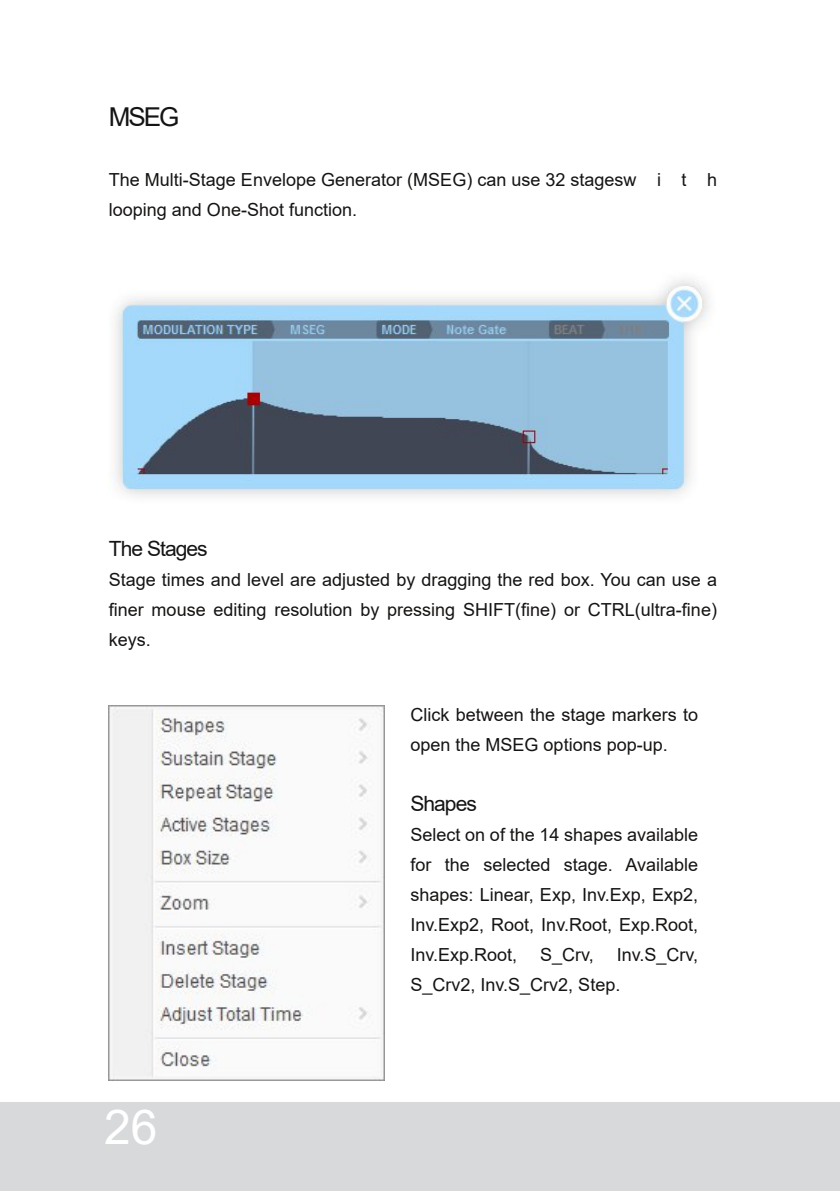
<style>
.page{position:relative;width:840px;height:1191px;background:#fff}
.page>*{position:absolute;margin:0;border:0;box-sizing:border-box;transform-origin:0 0}
.t1{font:48px "Arial";color:#fff}
.t2{font:26px "Arial";color:#161413}
.t3{font:21px "Arial";letter-spacing:-.045em;color:#161413}
.t4{font:18px/30px "Arial";color:#161413}
</style>
<div class="page">
<div style="left:0;top:1102px;width:839px;height:89px;background:#d8d9da"></div>
<img style="left:112px;top:280px;width:598px;height:217px">
<img style="left:108px;top:705px;width:276px;height:375px">
<h2 class="t2" style="left:109px;top:107px;width:72px">MSEG</h2>
<p class="t4" style="left:109px;top:166px;width:609px">The Multi-Stage Envelope Generator (MSEG) can use 32 stagesw i t h looping and One-Shot function.</p>
<p class="t3" style="left:109px;top:541px;width:100px">The Stages</p>
<p class="t4" style="left:109px;top:566px;width:609px;text-align:justify">Stage times and level are adjusted by dragging the red box. You can use a finer mouse editing resolution by pressing SHIFT(fine) or CTRL(ultra-fine) keys.</p>
<p class="t4" style="left:410px;top:701px;width:289px">Click between the stage markers to open the MSEG options pop-up.</p>
<h1 class="t1" style="left:104px;top:1108px;width:55px">26</h1>
<p class="t3" style="left:410px;top:795px;width:68px">Shapes</p>
<p class="t4" style="left:410px;top:821px;width:289px;text-align:justify">Select on of the 14 shapes available for the selected stage. Available shapes: Linear, Exp, Inv.Exp, Exp2, Inv.Exp2, Root, Inv.Root, Exp.Root, Inv.Exp.Root,</p>
<p class="t4" style="left:410px;top:941px;width:289px;text-indent:206px">Inv.S_Crv,<br>S_Crv2, Inv.S_Crv2, Step.</p>
<p class="t4" style="left:540px;top:941px;width:55px">S_Crv,</p>
</div>
